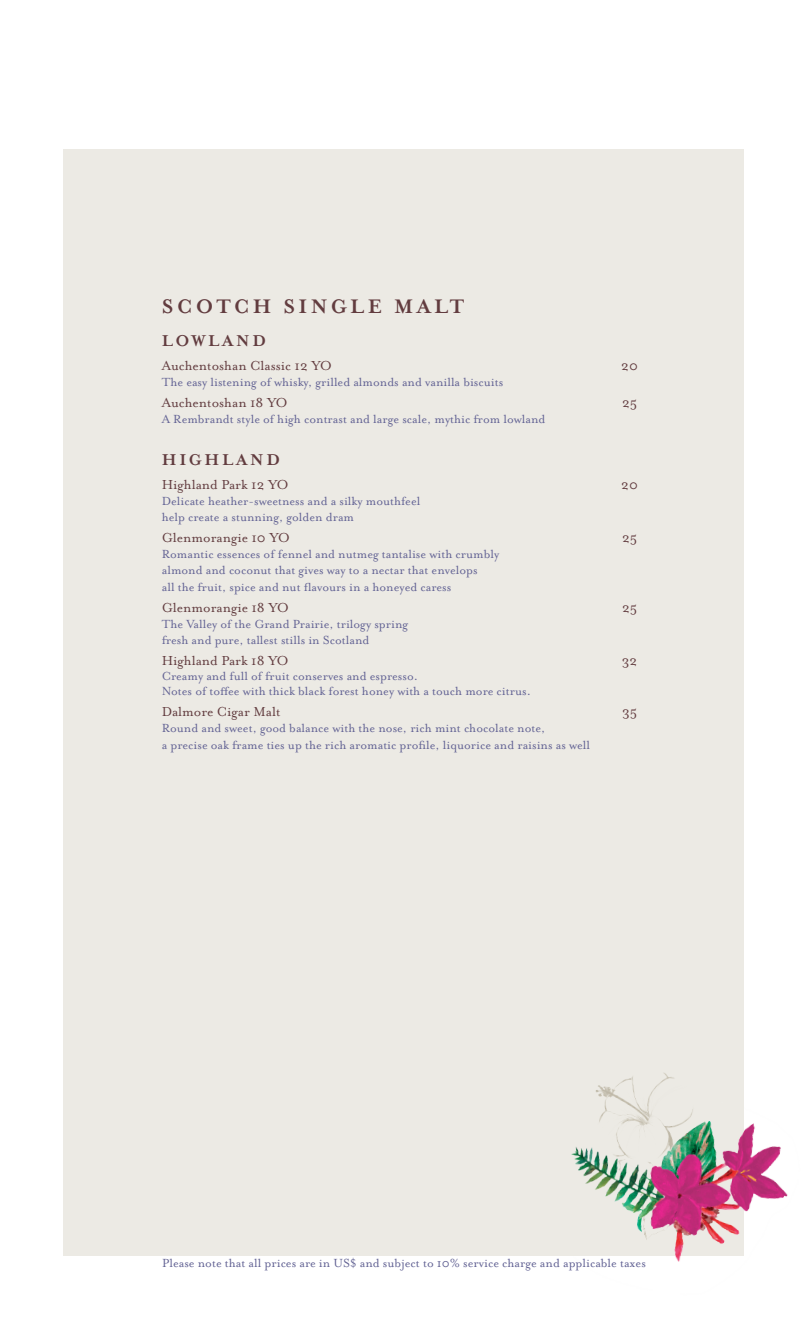
<style>
.page{position:relative;width:808px;height:1319px;background:#fff}
.page>*{position:absolute;margin:0;border:0;box-sizing:border-box;transform-origin:0 0}
.t1{font:700 22.5px "Mrs Eaves OT";letter-spacing:.15em;color:#623c3f}
.t2{font:700 18px "Mrs Eaves OT";letter-spacing:.15em;color:#623c3f}
.t3{font:15px "Mrs Eaves OT";color:#623c3f}
.t4{font:13.5px/16.2px "Mrs Eaves OT";color:#636394}
</style>
<div class="page">
<div style="left:64px;top:149px;width:680px;height:1105px;background:#eceae4"></div>
<img style="left:530px;top:1078px;width:258px;height:184px">
<h1 class="t1" style="left:162px;top:293px;width:304px">SCOTCH SINGLE MALT</h1>
<h2 class="t2" style="left:162px;top:330px;width:106px">LOWLAND</h2>
<p class="t3" style="left:162px;top:357px;width:171px">Auchentoshan Classic 12 YO</p>
<p class="t3" style="left:621px;top:357px;width:18px">20</p>
<p class="t4" style="left:162px;top:374px;width:343px">The easy listening of whisky, grilled almonds and vanilla biscuits</p>
<p class="t3" style="left:162px;top:394px;width:127px">Auchentoshan 18 YO</p>
<p class="t3" style="left:622px;top:394px;width:17px">25</p>
<p class="t4" style="left:162px;top:411px;width:385px">A Rembrandt style of high contrast and large scale, mythic from lowland</p>
<h2 class="t2" style="left:162px;top:449px;width:120px">HIGHLAND</h2>
<p class="t3" style="left:162px;top:476px;width:128px">Highland Park 12 YO</p>
<p class="t3" style="left:621px;top:476px;width:18px">20</p>
<p class="t4" style="left:162px;top:493px;width:260px">Delicate heather-sweetness and a silky mouthfeel help create a stunning, golden dram</p>
<p class="t3" style="left:162px;top:529px;width:129px">Glenmorangie 10 YO</p>
<p class="t3" style="left:622px;top:529px;width:17px">25</p>
<p class="t4" style="left:162px;top:546px;width:339px">Romantic essences of fennel and nutmeg tantalise with crumbly almond and coconut that gives way to a nectar that envelops<br>all the fruit, spice and nut flavours in a honeyed caress</p>
<p class="t3" style="left:162px;top:599px;width:128px">Glenmorangie 18 YO</p>
<p class="t3" style="left:622px;top:599px;width:17px">25</p>
<p class="t4" style="left:162px;top:616px;width:248px">The Valley of the Grand Prairie, trilogy spring fresh and pure, tallest stills in Scotland</p>
<p class="t3" style="left:162px;top:652px;width:128px">Highland Park 18 YO</p>
<p class="t3" style="left:622px;top:652px;width:17px">32</p>
<p class="t4" style="left:162px;top:668px;width:371px;line-height:15px">Creamy and full of fruit conserves and espresso.<br>Notes of toffee with thick black forest honey with a touch more citrus.</p>
<p class="t3" style="left:162px;top:703px;width:120px">Dalmore Cigar Malt</p>
<p class="t3" style="left:622px;top:703px;width:17px">35</p>
<p class="t4" style="left:162px;top:720px;width:430px">Round and sweet, good balance with the nose, rich mint chocolate note,<br>a precise oak frame ties up the rich aromatic profile, liquorice and raisins as well</p>
<p class="t4" style="left:162px;top:1254px;width:485px">Please note that all prices are in US$ and subject to 10% service charge and applicable taxes</p>
</div>
